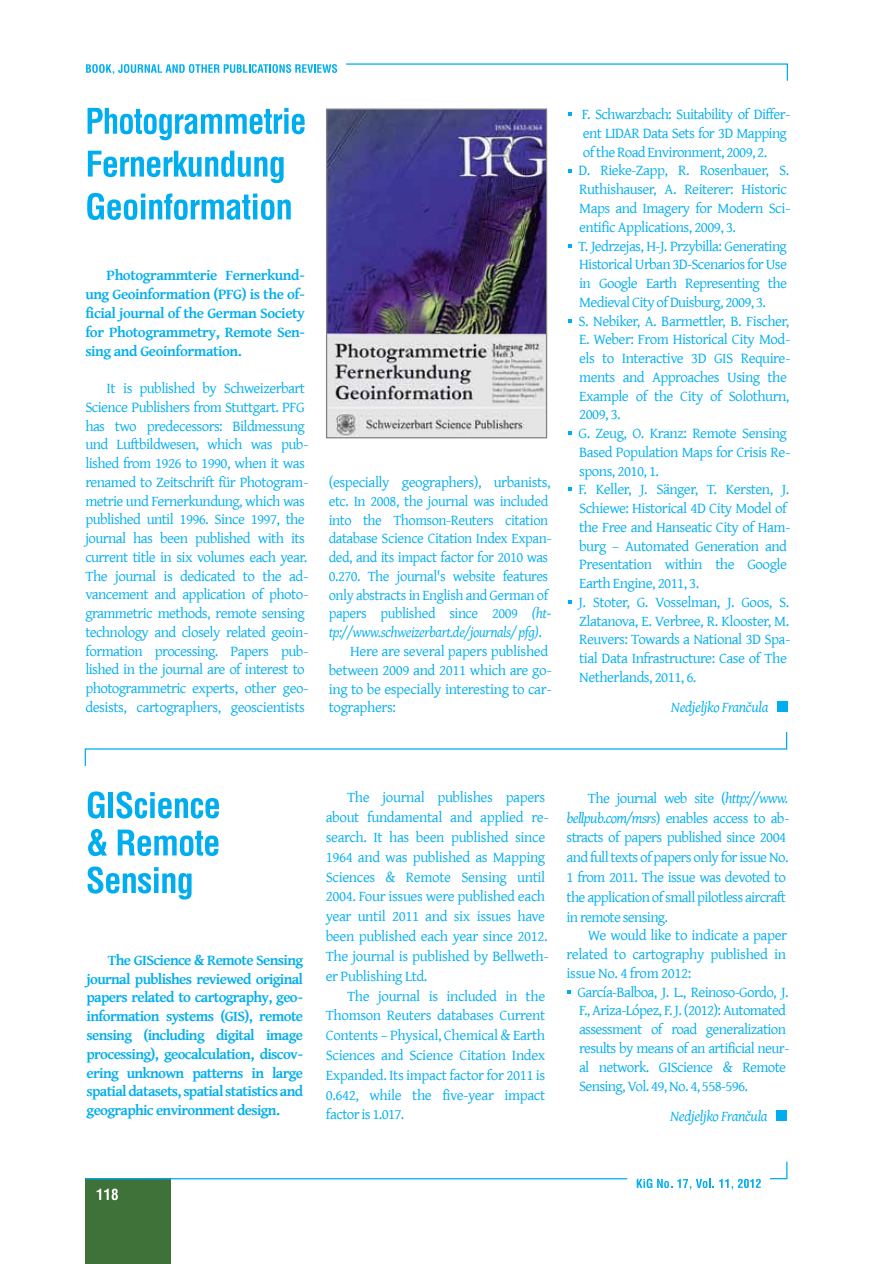
<style>
.page{position:relative;width:894px;height:1264px;background:#fff}
.page>*{position:absolute;margin:0;border:0;box-sizing:border-box;transform-origin:0 0}
.t1{font:15px/18.8px "Gentium";letter-spacing:-.035em;color:#00aeef}
.t2{font:700 15px/18.8px "Gentium Basic";letter-spacing:-.04em;color:#00aeef;text-align:justify}
.t3{font:italic 15px "Gentium";letter-spacing:-.025em;color:#00aeef}
.s1{font-style:italic}
.s2{font-style:normal}
</style>
<div class="page">
<svg style="left:346px;top:63px;width:442px;height:18px"></svg>
<svg style="left:86px;top:64px;width:251px;height:10px"></svg>
<div style="left:85px;top:1177px;width:85px;height:86px;background:#3f7239"></div>
<svg style="left:636px;top:1178px;width:124px;height:11px"></svg>
<svg style="left:97px;top:1188px;width:21px;height:12px"></svg>
<svg style="left:770px;top:1161px;width:18px;height:18px"></svg>
<hr style="left:85px;top:1177px;width:542px;height:2px;background:#00aeef">
<svg style="left:88px;top:108px;width:217px;height:32px"></svg>
<svg style="left:88px;top:151px;width:195px;height:32px"></svg>
<svg style="left:87px;top:193px;width:204px;height:27px"></svg>
<img style="left:328px;top:110px;width:217px;height:326px">
<div style="left:326px;top:108px;width:221px;height:330px;border:1px solid #808285"></div>
<svg style="left:567px;top:990px;width:4px;height:3px"></svg>
<div style="left:776px;top:1109px;width:10px;height:11px;background:#00aeef"></div>
<svg style="left:568px;top:112px;width:3px;height:4px"></svg>
<svg style="left:568px;top:431px;width:3px;height:4px"></svg>
<svg style="left:568px;top:487px;width:3px;height:4px"></svg>
<div style="left:776px;top:701px;width:11px;height:11px;background:#00aeef"></div>
<svg style="left:84px;top:732px;width:703px;height:34px"></svg>
<svg style="left:88px;top:791px;width:17px;height:27px"></svg>
<div style="left:108px;top:792px;width:5px;height:26px;background:#00aeef"></div>
<svg style="left:116px;top:791px;width:103px;height:27px"></svg>
<svg style="left:88px;top:829px;width:19px;height:27px"></svg>
<svg style="left:118px;top:829px;width:100px;height:27px"></svg>
<svg style="left:88px;top:866px;width:103px;height:33px"></svg>
<p class="t2" style="left:85px;top:267px;width:221px;text-indent:21px">Photogrammterie Fernerkund&shy;ung Geoinformation (PFG) is the of&shy;ficial journal of the German Society for Photogrammetry, Remote Sen&shy;sing and Geoinformation.</p>
<p class="t1" style="left:85px;top:379px;width:224px;text-indent:21px">It is published by Schweizerbart Science Publishers from Stuttgart. PFG has two predecessors: Bildmessung und Luftbildwesen, which was pub&shy;lished from 1926 to 1990, when it was renamed to Zeitschrift für Photogram&shy;metrie und Fernerkundung, which was published until 1996. Since 1997, the journal has been published with its current title in six volumes each year.<br>The journal is dedicated to the ad&shy;vancement and application of photo&shy;grammetric methods, remote sensing technology and closely related geoin&shy;formation processing. Papers pub&shy;lished in the journal are of interest to photogrammetric experts, other geo&shy;desists, cartographers, geoscientists</p>
<p class="t1" style="left:329px;top:473px;width:223px">(especially geographers), urbanists,</p>
<p class="t1" style="left:329px;top:492px;width:221px">etc. In 2008, the journal was included</p>
<p class="t1" style="left:329px;top:511px;width:221px">into the Thomson-Reuters citation</p>
<p class="t1" style="left:329px;top:529px;width:224px">database Science Citation Index Expan-</p>
<p class="t1" style="left:329px;top:548px;width:221px">ded, and its impact factor for 2010 was</p>
<p class="t1" style="left:329px;top:567px;width:221px">0.270. The journal's website features</p>
<p class="t1" style="left:329px;top:586px;width:221px">only abstracts in English and German of</p>
<p class="t1" style="left:329px;top:604px;width:224px">papers published since 2009 <span class="s1">(ht-</span></p>
<p class="t3" style="left:329px;top:624px;width:214px">tp://www.schweizerbart.de/journals/ pfg)<span class="s2">.</span></p>
<p class="t1" style="left:350px;top:642px;width:200px">Here are several papers published</p>
<p class="t1" style="left:329px;top:661px;width:224px">between 2009 and 2011 which are go-</p>
<p class="t1" style="left:329px;top:679px;width:224px">ing to be especially interesting to car-</p>
<p class="t1" style="left:329px;top:698px;width:69px">tographers:</p>
<p class="t1" style="left:582px;top:105px;width:210px">F. Schwarzbach: Suitability of Differ-</p>
<p class="t1" style="left:582px;top:124px;width:205px">ent LIDAR Data Sets for 3D Mapping</p>
<p class="t1" style="left:582px;top:143px;width:186px">of the Road Environment, 2009, 2.</p>
<p class="t1" style="left:578px;top:162px;width:212px">D. Rieke-Zapp, R. Rosenbauer, S.</p>
<p class="t1" style="left:579px;top:180px;width:209px">Ruthishauser, A. Reiterer: Historic</p>
<p class="t1" style="left:579px;top:199px;width:213px">Maps and Imagery for Modern Sci-</p>
<p class="t1" style="left:579px;top:218px;width:158px">entific Applications, 2009, 3.</p>
<p class="t1" style="left:578px;top:237px;width:210px">T. Jedrzejas, H-J. Przybilla: Generating</p>
<p class="t1" style="left:579px;top:255px;width:209px">Historical Urban 3D-Scenarios for Use</p>
<p class="t1" style="left:579px;top:274px;width:209px">in Google Earth Representing the</p>
<p class="t1" style="left:579px;top:293px;width:188px">Medieval City of Duisburg, 2009, 3.</p>
<p class="t1" style="left:578px;top:312px;width:212px">S. Nebiker, A. Barmettler, B. Fischer,</p>
<p class="t1" style="left:579px;top:330px;width:213px">E. Weber: From Historical City Mod-</p>
<p class="t1" style="left:579px;top:349px;width:213px">els to Interactive 3D GIS Require-</p>
<p class="t1" style="left:579px;top:368px;width:209px">ments and Approaches Using the</p>
<p class="t1" style="left:579px;top:387px;width:212px">Example of the City of Solothurn,</p>
<p class="t1" style="left:579px;top:405px;width:43px">2009, 3.</p>
<p class="t1" style="left:578px;top:424px;width:210px">G. Zeug, O. Kranz: Remote Sensing</p>
<p class="t1" style="left:579px;top:443px;width:213px">Based Population Maps for Crisis Re-</p>
<p class="t1" style="left:579px;top:462px;width:81px">spons, 2010, 1.</p>
<p class="t1" style="left:578px;top:480px;width:212px">F. Keller, J. Sänger, T. Kersten, J.</p>
<p class="t1" style="left:579px;top:499px;width:209px">Schiewe: Historical 4D City Model of</p>
<p class="t1" style="left:579px;top:518px;width:213px">the Free and Hanseatic City of Ham-</p>
<p class="t1" style="left:579px;top:537px;width:209px">burg – Automated Generation and</p>
<p class="t1" style="left:579px;top:555px;width:209px">Presentation within the Google</p>
<p class="t1" style="left:579px;top:574px;width:121px">Earth Engine, 2011, 3.</p>
<p class="t1" style="left:578px;top:593px;width:212px">J. Stoter, G. Vosselman, J. Goos, S.</p>
<p class="t1" style="left:579px;top:612px;width:212px">Zlatanova, E. Verbree, R. Klooster, M.</p>
<p class="t1" style="left:579px;top:630px;width:213px">Reuvers: Towards a National 3D Spa-</p>
<p class="t1" style="left:579px;top:649px;width:209px">tial Data Infrastructure: Case of The</p>
<p class="t1" style="left:579px;top:668px;width:119px">Netherlands, 2011, 6.</p>
<p class="t3" style="left:671px;top:699px;width:99px">Nedjeljko Frančula</p>
<p class="t2" style="left:87px;top:951px;width:218px;text-indent:21px">The GIScience &amp; Remote Sensing journal publishes reviewed original papers related to cartography, geo&shy;information systems (GIS), remote sensing (including digital image processing), geocalculation, discov&shy;ering unknown patterns in large spatial datasets, spatial statistics and geographic environment design.</p>
<p class="t1" style="left:326px;top:788px;width:224px;line-height:19.8px;text-indent:21px">The journal publishes papers about fundamental and applied re&shy;search. It has been published since<br>1964 and was published as Mapping<br>Sciences &amp; Remote Sensing until<br>2004. Four issues were published each year until 2011 and six issues have been published each year since 2012.<br>The journal is published by Bellweth&shy;er Publishing Ltd.</p>
<p class="t1" style="left:326px;top:986px;width:221px;line-height:19.8px;text-align:justify;text-indent:21px">The journal is included in the Thomson Reuters databases Current Contents – Physical, Chemical &amp; Earth Sciences and Science Citation Index Expanded. Its impact factor for 2011 is 0.642, while the five-year impact factor is 1.017.</p>
<p class="t1" style="left:566px;top:788px;width:224px;line-height:19.8px;text-indent:21px">The journal web site (<span class="s1">http://www. bellpub.com/msrs</span>) enables access to ab&shy;stracts of papers published since 2004 and full texts of papers only for issue No.<br>1 from 2011. The issue was devoted to the application of small pilotless aircraft in remote sensing.</p>
<p class="t1" style="left:566px;top:926px;width:222px;text-align:justify;text-indent:21px">We would like to indicate a paper related to cartography published in issue No. 4 from 2012:</p>
<p class="t1" style="left:577px;top:982px;width:214px">García-Balboa, J. L., Reinoso-Gordo, J.<br>F., Ariza-López, F. J. (2012): Automated assessment of road generalization results by means of an artificial neur&shy;al network. GIScience &amp; Remote Sensing, Vol. 49, No. 4, 558-596.</p>
<p class="t3" style="left:670px;top:1108px;width:99px">Nedjeljko Frančula</p>
</div>
